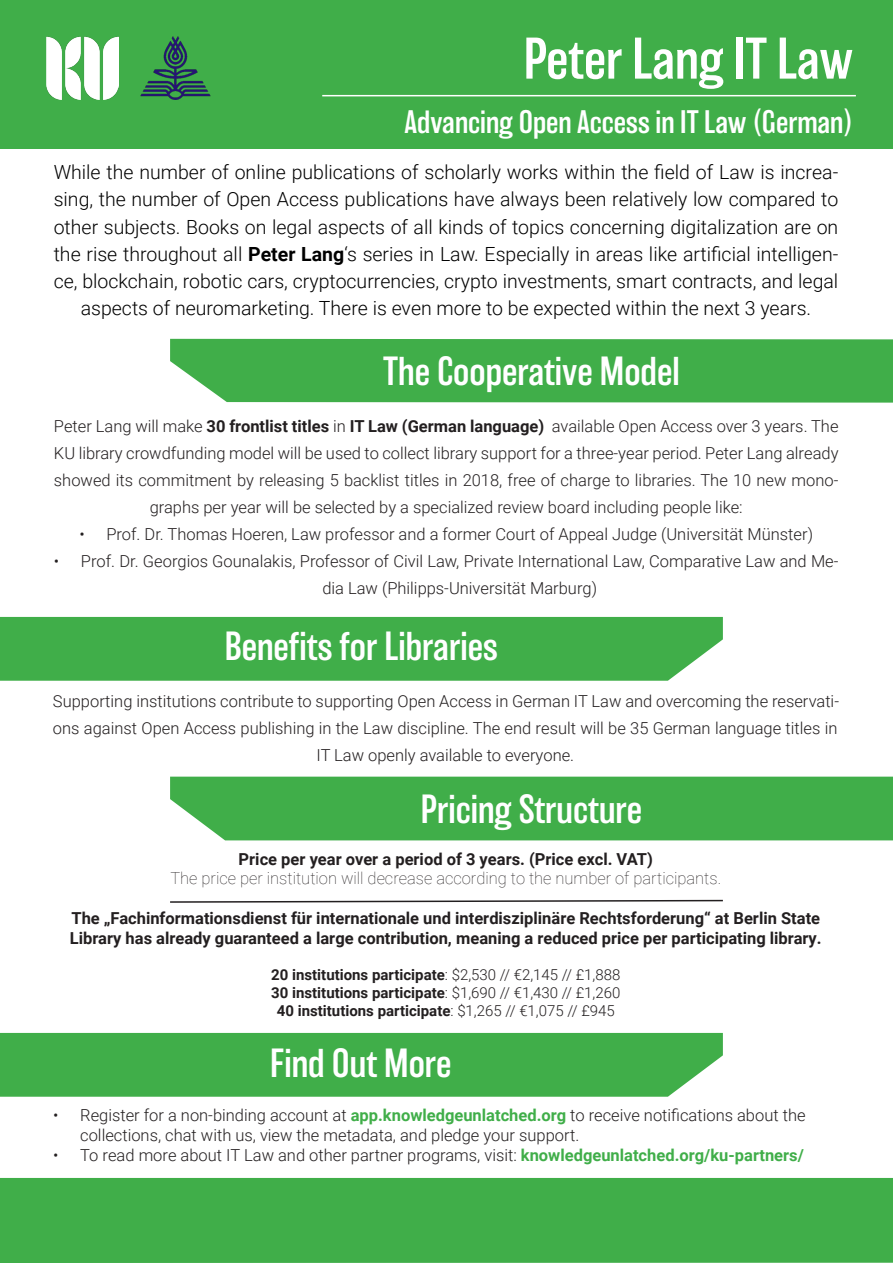
<style>
.page{position:relative;width:893px;height:1263px;background:#fff}
.page>*{position:absolute;margin:0;border:0;box-sizing:border-box;transform-origin:0 0}
.t1{font:300 54px "Balboa";color:#fff}
.t2{font:300 37.5px "Balboa";color:#fff}
.t3{font:300 30px "Balboa";color:#fff}
.t4{font:300 19.5px/27px "Roboto";color:#000;text-align:center}
.t5{font:300 16.5px/27px "Roboto";color:#231f20}
.t6{font:700 16.5px/19.8px "Roboto";color:#231f20}
.t7{font:100 16.5px "Roboto";color:#231f20}
.t8{font:700 15px "Roboto";color:#231f20}
.s1{font-weight:700}
.s2{font-weight:300}
.s3{font-weight:700;color:#40ae49}
</style>
<div class="page">
<div style="left:0;top:0;width:893px;height:149px;background:#40ae49"></div>
<hr style="left:322px;top:95px;width:534px;height:1px;background:#fff">
<div style="left:170px;top:339px;width:723px;height:64px;background:#40ae49"></div>
<div style="left:0;top:1178px;width:893px;height:85px;background:#40ae49"></div>
<img style="left:47px;top:36px;width:72px;height:63px">
<div style="left:0;top:617px;width:723px;height:64px;background:#40ae49"></div>
<div style="left:170px;top:777px;width:723px;height:63px;background:#40ae49"></div>
<div style="left:0;top:1033px;width:723px;height:64px;background:#40ae49"></div>
<svg style="left:170px;top:899px;width:553px;height:4px"></svg>
<img style="left:140px;top:37px;width:71px;height:63px">
<p class="t1" style="left:524px;top:30px;width:331px">Peter Lang IT Law</p>
<p class="t3" style="left:404px;top:106px;width:450px">Advancing Open Access in IT Law (German)</p>
<p class="t4" style="left:54px;top:158px;width:786px">While the number of online publications of scholarly works within the field of Law is increa&shy;sing, the number of Open Access publications have always been relatively low compared to other subjects. Books on legal aspects of all kinds of topics concerning digitalization are on the rise throughout all <span class="s1">Peter Lang</span>‘s series in Law. Especially in areas like artificial intelligen&shy;ce, blockchain, robotic cars, cryptocurrencies, crypto investments, smart contracts, and legal aspects of neuromarketing. There is even more to be expected within the next 3 years.</p>
<p class="t2" style="left:383px;top:352px;width:298px">The Cooperative Model</p>
<p class="t5" style="left:54px;top:412px;width:786px;text-align:center">Peter Lang will make <span class="s1">30 frontlist titles</span> in <span class="s1">IT Law (German language)</span> available Open Access over 3 years. The KU library crowdfunding model will be used to collect library support for a three-year period. Peter Lang already showed its commitment by releasing 5 backlist titles in 2018, free of charge to libraries. The 10 new mono&shy;graphs per year will be selected by a specialized review board including people like:</p>
<p class="t5" style="left:79px;top:520px;width:735px">• Prof. Dr. Thomas Hoeren, Law professor and a former Court of Appeal Judge (Universität Münster)</p>
<p class="t5" style="left:322px;top:547px;width:518px;text-indent:-268px">• Prof. Dr. Georgios Gounalakis, Professor of Civil Law, Private International Law, Comparative Law and Me&shy;dia Law (Philipps-Universität Marburg)</p>
<p class="t2" style="left:225px;top:627px;width:274px">Benefits for Libraries</p>
<p class="t5" style="left:53px;top:687px;width:787px;text-align:center">Supporting institutions contribute to supporting Open Access in German IT Law and overcoming the reservati&shy;ons against Open Access publishing in the Law discipline. The end result will be 35 German language titles in<br>IT Law openly available to everyone.</p>
<p class="t2" style="left:421px;top:790px;width:223px">Pricing Structure</p>
<p class="t6" style="left:239px;top:848px;width:416px">Price per year over a period of 3 years. (Price excl. VAT)</p>
<p class="t7" style="left:170px;top:867px;width:552px">The price per institution will decrease according to the number of participants.</p>
<p class="t6" style="left:70px;top:908px;width:753px">The „Fachinformationsdienst für internationale und interdisziplinäre Rechtsforderung“ at Berlin State<br>Library has already guaranteed a large contribution, meaning a reduced price per participating library.</p>
<p class="t8" style="left:271px;top:964px;width:351px">20 institutions participate<span class="s2">: $2,530 // €2,145 // £1,888</span></p>
<p class="t8" style="left:271px;top:982px;width:351px">30 institutions participate<span class="s2">: $1,690 // €1,430 // £1,260</span></p>
<p class="t8" style="left:277px;top:1000px;width:340px">40 institutions participate<span class="s2">: $1,265 // €1,075 // £945</span></p>
<p class="t2" style="left:270px;top:1044px;width:183px">Find Out More</p>
<p class="t5" style="left:80px;top:1104px;width:727px;line-height:19.8px;text-indent:-27px">• Register for a non-binding account at <span class="s3">app.knowledgeunlatched.org</span> to receive notifications about the collections, chat with us, view the metadata, and pledge your support.</p>
<p class="t5" style="left:53px;top:1140px;width:752px">• To read more about IT Law and other partner programs, visit: <span class="s3">knowledgeunlatched.org/ku-partners/</span></p>
</div>
